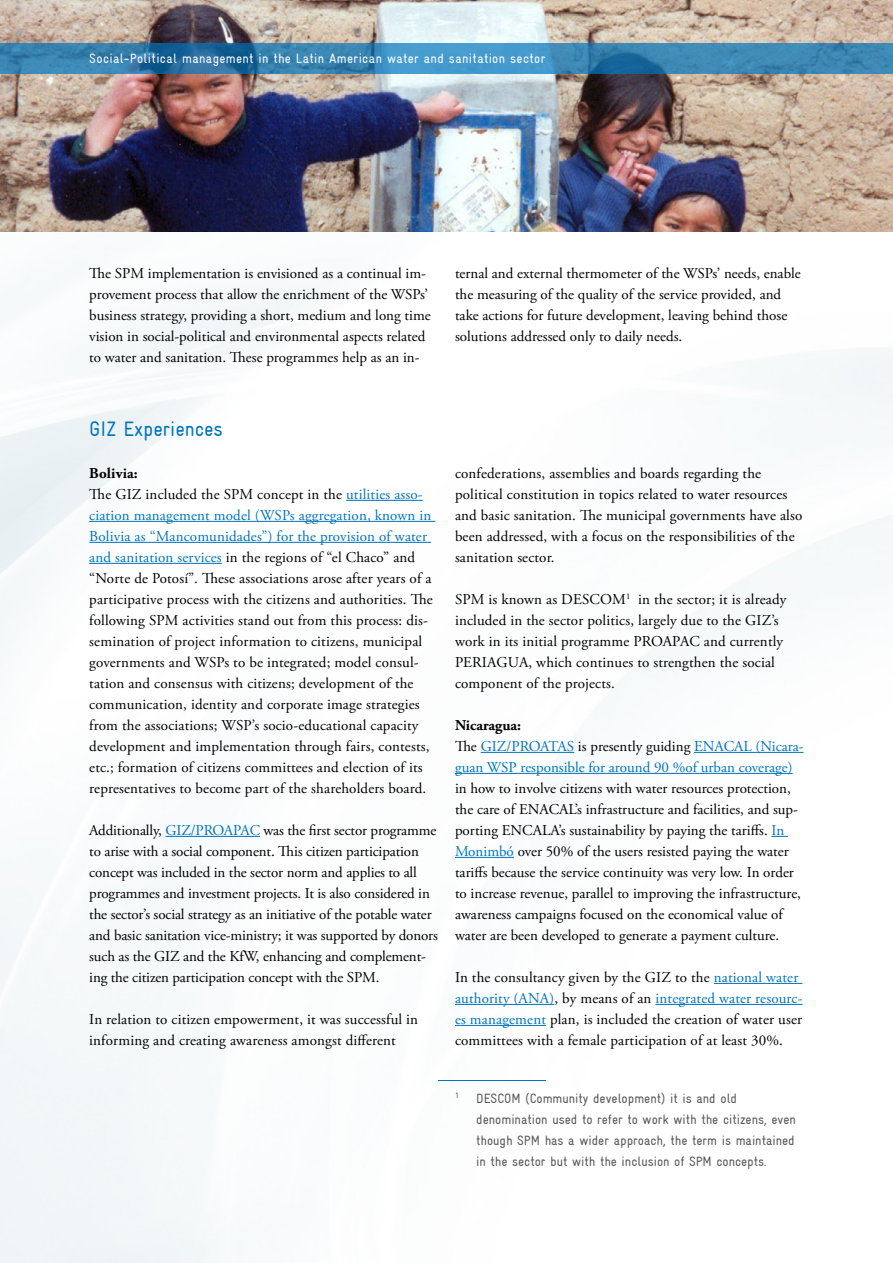
<style>
.page{position:relative;width:893px;height:1263px;background:#fff}
.page>*{position:absolute;margin:0;border:0;box-sizing:border-box;transform-origin:0 0}
.Fliesstext_Headline{font:condensed 21px "Gravur";color:#0074bc}
.Fliesstext_NEU{font:15px/21px "Adobe Garamond Pro";letter-spacing:.005em;color:#000}
.Fußnoten_01{font:condensed 13.5px/21px "Gravur";color:#575756}
.t1{font:condensed 13.5px "Gravur";letter-spacing:.025em;color:#fff}
.Fußnoten_01-2{font:condensed 7.8px "Gravur";color:#575756}
.s1{font-weight:700}
.s2{color:#0074bc}
</style>
<div class="page">
<img style="left:0;top:0;width:893px;height:232px">
<hr style="left:346px;top:500px;width:77px;height:1px;background:#0074bc">
<hr style="left:89px;top:521px;width:346px;height:1px;background:#0074bc">
<hr style="left:89px;top:542px;width:342px;height:1px;background:#0074bc">
<hr style="left:89px;top:563px;width:133px;height:1px;background:#0074bc">
<hr style="left:165px;top:836px;width:95px;height:1px;background:#0074bc">
<hr style="left:481px;top:752px;width:93px;height:1px;background:#0074bc">
<hr style="left:694px;top:752px;width:109px;height:1px;background:#0074bc">
<hr style="left:455px;top:773px;width:338px;height:1px;background:#0074bc">
<svg style="left:771px;top:836px;width:17px;height:1px"></svg>
<hr style="left:455px;top:857px;width:59px;height:1px;background:#0074bc">
<hr style="left:714px;top:983px;width:88px;height:1px;background:#0074bc">
<hr style="left:455px;top:1004px;width:99px;height:1px;background:#0074bc">
<hr style="left:655px;top:1004px;width:148px;height:1px;background:#0074bc">
<hr style="left:455px;top:1025px;width:91px;height:1px;background:#0074bc">
<hr style="left:438px;top:1080px;width:108px;height:1px;background:#0074bc">
<svg style="left:0;top:43px;width:893px;height:30px;background:#3783b2"></svg>
<p class="t1" style="left:89px;top:51px;width:458px">Social-Political management in the Latin American water and sanitation sector</p>
<p class="Fliesstext_NEU" style="left:89px;top:264px;width:343px">The SPM implementation is envisioned as a continual im&shy;provement process that allow the enrichment of the WSPs’ business strategy, providing a short, medium and long time vision in social-political and environmental aspects related to water and sanitation. These programmes help as an in-</p>
<p class="Fliesstext_NEU" style="left:455px;top:264px;width:347px">ternal and external thermometer of the WSPs’ needs, enable the measuring of the quality of the service provided, and take actions for future development, leaving behind those solutions addressed only to daily needs.</p>
<p class="Fliesstext_Headline" style="left:89px;top:417px;width:135px">GIZ Experiences</p>
<p class="Fliesstext_NEU" style="left:89px;top:463px;width:345px"><span class="s1">Bolivia:<br></span>The GIZ included the SPM concept in the <span class="s2">utilities asso&shy;ciation management model (WSPs aggregation, known in Bolivia as “Mancomunidades”) for the provision of water and sanitation services</span> in the regions of “el Chaco” and “Norte de Potosí”. These associations arose after years of a participative process with the citizens and authorities. The following SPM activities stand out from this process: dis&shy;semination of project information to citizens, municipal governments and WSPs to be integrated; model consul&shy;tation and consensus with citizens; development of the communication, identity and corporate image strategies from the associations; WSP’s socio-educational capacity development and implementation through fairs, contests, etc.; formation of citizens committees and election of its representatives to become part of the shareholders board.</p>
<p class="Fliesstext_NEU" style="left:89px;top:820px;width:350px">Additionally, <span class="s2">GIZ/PROAPAC</span> was the first sector programme to arise with a social component. This citizen participation concept was included in the sector norm and applies to all programmes and investment projects. It is also considered in the sector’s social strategy as an initiative of the potable water and basic sanitation vice-ministry; it was supported by donors such as the GIZ and the KfW, enhancing and complement&shy;ing the citizen participation concept with the SPM.</p>
<p class="Fliesstext_NEU" style="left:89px;top:1009px;width:330px">In relation to citizen empowerment, it was successful in informing and creating awareness amongst different</p>
<p class="Fliesstext_NEU" style="left:455px;top:463px;width:349px">confederations, assemblies and boards regarding the political constitution in topics related to water resources and basic sanitation. The municipal governments have also been addressed, with a focus on the responsibilities of the sanitation sector.</p>
<p class="Fliesstext_NEU" style="left:455px;top:589px;width:333px">SPM is known as DESCOM<sup>1</sup> in the sector; it is already included in the sector politics, largely due to the GIZ’s work in its initial programme PROAPAC and currently PERIAGUA, which continues to strengthen the social component of the projects.</p>
<p class="Fliesstext_NEU" style="left:455px;top:715px;width:350px"><span class="s1">Nicaragua:<br></span>The <span class="s2">GIZ/PROATAS</span> is presently guiding <span class="s2">ENACAL (Nicara&shy;guan WSP responsible for around 90 %of urban coverage) </span>in how to involve citizens with water resources protection, the care of ENACAL’s infrastructure and facilities, and sup&shy;porting ENCALA’s sustainability by paying the tariffs. <span class="s2">In Monimbó</span> over 50% of the users resisted paying the water tariffs because the service continuity was very low. In order to increase revenue, parallel to improving the infrastructure, awareness campaigns focused on the economical value of water are been developed to generate a payment culture.</p>
<p class="Fliesstext_NEU" style="left:455px;top:967px;width:349px">In the consultancy given by the GIZ to the <span class="s2">national water authority (ANA)</span>, by means of an <span class="s2">integrated water resourc&shy;es management</span> plan, is included the creation of water user committees with a female participation of at least 30%.</p>
<p class="Fußnoten_01-2" style="left:455px;top:1091px;width:5px">1</p>
<p class="Fußnoten_01" style="left:476px;top:1087px;width:321px">DESCOM (Community development) it is and old denomination used to refer to work with the citizens, even though SPM has a wider approach, the term is maintained in the sector but with the inclusion of SPM concepts.</p>
</div>
